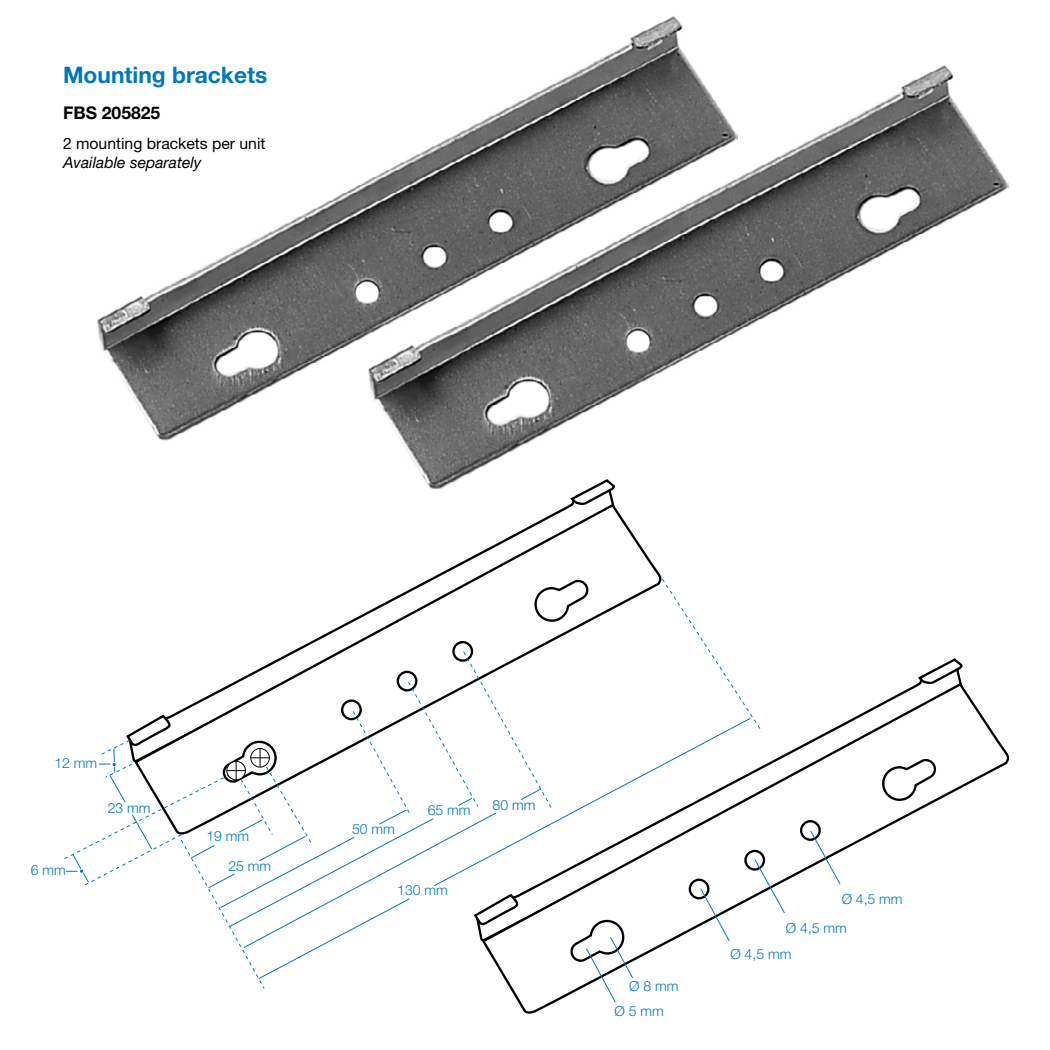
<style>
.page{position:relative;width:1050px;height:1050px;background:#fff}
.page>*{position:absolute;margin:0;border:0;box-sizing:border-box;transform-origin:0 0}
.t1{font:700 22.75px "Helvetica Neue LT";color:#0078bb}
.t2{font:700 17.5px "Helvetica Neue LT";color:#000}
.t3{font:15.75px "Helvetica Neue LT";color:#000}
.t4{font:italic 15.75px "Helvetica Neue LT";color:#000}
.t5{font:300 14px/29.6px "Helvetica Neue";color:#0078bb}
</style>
<div class="page">
<img style="left:97px;top:16px;width:594px;height:424px">
<img style="left:368px;top:64px;width:641px;height:414px">
<svg style="left:569px;top:479px;width:46px;height:26px"></svg>
<svg style="left:295px;top:505px;width:367px;height:145px"></svg>
<svg style="left:533px;top:578px;width:57px;height:45px"></svg>
<svg style="left:453px;top:642px;width:19px;height:19px"></svg>
<div style="left:452px;top:641px;width:21px;height:21px;border:2px solid #000;border-radius:50%"></div>
<svg style="left:661px;top:578px;width:53px;height:79px"></svg>
<svg style="left:917px;top:658px;width:46px;height:26px"></svg>
<svg style="left:64px;top:650px;width:472px;height:339px"></svg>
<svg style="left:480px;top:684px;width:530px;height:330px"></svg>
<svg style="left:881px;top:758px;width:56px;height:44px"></svg>
<div style="left:690px;top:880px;width:18px;height:18px;background:#fff;border-radius:50%"></div>
<div style="left:689px;top:879px;width:21px;height:20px;border:2px solid #000;border-radius:50%"></div>
<svg style="left:745px;top:851px;width:19px;height:18px"></svg>
<div style="left:744px;top:850px;width:21px;height:21px;border:2px solid #000;border-radius:50%"></div>
<svg style="left:801px;top:821px;width:19px;height:19px"></svg>
<div style="left:800px;top:820px;width:21px;height:21px;border:2px solid #000;border-radius:50%"></div>
<svg style="left:569px;top:919px;width:65px;height:84px"></svg>
<svg style="left:700px;top:887px;width:30px;height:55px"></svg>
<svg style="left:754px;top:858px;width:32px;height:56px"></svg>
<svg style="left:809px;top:830px;width:32px;height:55px"></svg>
<h1 class="t1" style="left:63px;top:61px;width:206px">Mounting brackets</h1>
<p class="t2" style="left:63px;top:102px;width:99px">FBS 205825</p>
<p class="t3" style="left:63px;top:134px;width:204px">2 mounting brackets per unit</p>
<p class="t4" style="left:63px;top:153px;width:140px">Available separately</p>
<p class="t5" style="left:54px;top:748px;width:44px">12 mm</p>
<p class="t5" style="left:108px;top:792px;width:44px">23 mm</p>
<p class="t5" style="left:31px;top:855px;width:36px">6 mm</p>
<p class="t5" style="left:228px;top:821px;width:44px;text-indent:-22px">19 mm<br>25 mm</p>
<p class="t5" style="left:352px;top:814px;width:44px">50 mm</p>
<p class="t5" style="left:428px;top:795px;width:44px">65 mm</p>
<p class="t5" style="left:397px;top:875px;width:52px">130 mm</p>
<p class="t5" style="left:493px;top:790px;width:44px">80 mm</p>
<p class="t5" style="left:629px;top:971px;width:51px">Ø 8 mm</p>
<p class="t5" style="left:615px;top:996px;width:51px">Ø 5 mm</p>
<p class="t5" style="left:842px;top:884px;width:62px">Ø 4,5 mm</p>
<p class="t5" style="left:786px;top:913px;width:62px">Ø 4,5 mm</p>
<p class="t5" style="left:730px;top:939px;width:62px">Ø 4,5 mm</p>
</div>
